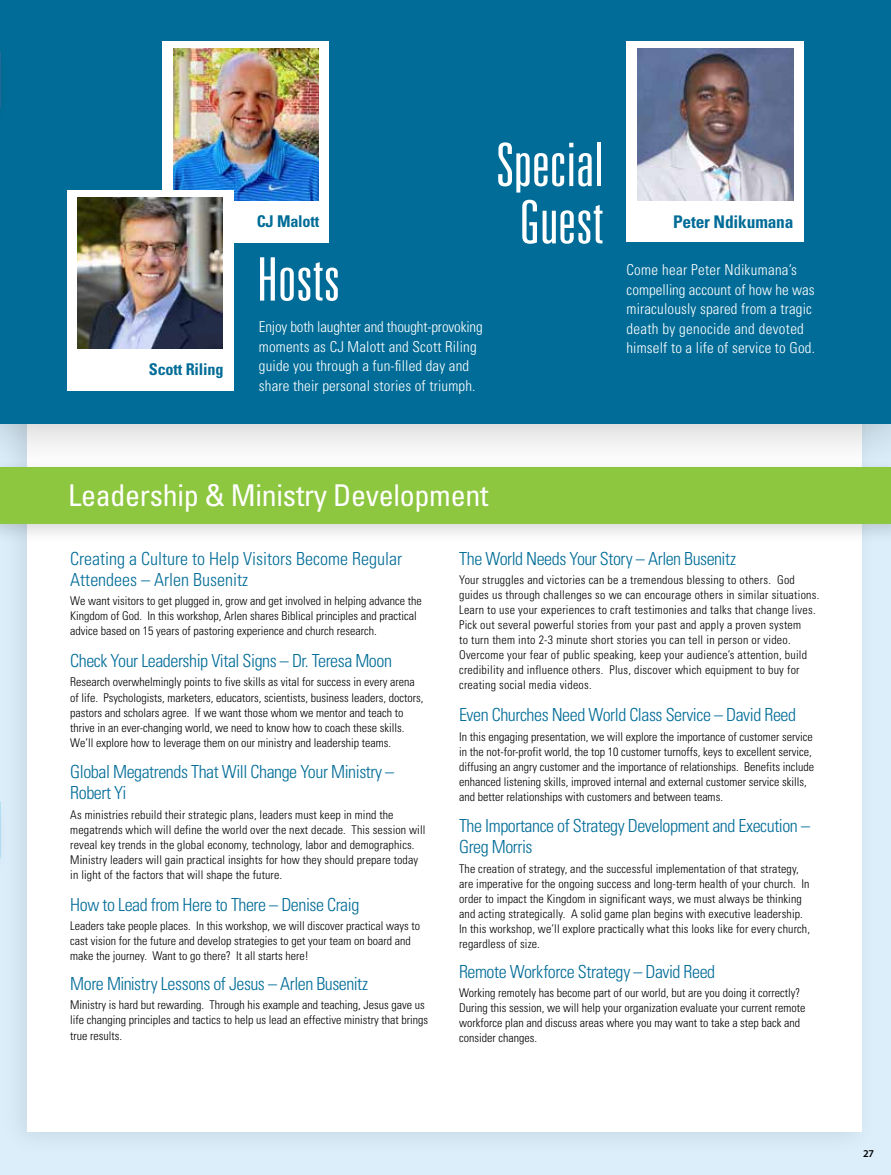
<style>
.page{position:relative;width:891px;height:1175px;background:#fff}
.page>*{position:absolute;margin:0;border:0;box-sizing:border-box;transform-origin:0 0}
.t1{font:300 ultra-condensed 60px/57.3px "Univers LT Std";color:#fff;text-align:center;scale:1.07 1}
.t2{font:condensed 30px "Univers LT Std";letter-spacing:-.01em;color:#fff}
.t3{font:300 condensed 18px/21px "Univers LT Std";letter-spacing:-.025em;color:#006c97}
.t4{font:300 condensed 18px/21px "Univers LT Std";color:#006c97}
.t5{font:700 condensed 17.4px "Univers LT Std";letter-spacing:-.01em;color:#006c97}
.t6{font:700 condensed 16.2px "Univers LT Std";letter-spacing:-.01em;color:#006c97}
.t7{font:300 condensed 15px/19.5px "Univers LT Std";letter-spacing:.01em;color:#fff}
.t8{font:300 condensed 12px/15px "Univers LT Std";color:#000}
.t9{font:300 condensed 12px/15px "Univers LT Std";letter-spacing:.02em;color:#000}
.t10{font:600 10.5px "Myriad Pro";color:#000}
</style>
<div class="page">
<div style="left:0;top:0;width:891px;height:1174px;background:#dbeefa"></div>
<div style="left:27px;top:0;width:835px;height:1131px;background:#fff"></div>
<div style="left:0;top:458px;width:891px;height:87px;background:#000;opacity:.15"></div>
<div style="left:0;top:467px;width:891px;height:56px;background:#8dc63f"></div>
<div style="left:0;top:0;width:891px;height:475px;background:#000;opacity:.22"></div>
<div style="left:0;top:0;width:891px;height:424px;background:#006c97"></div>
<div style="left:162px;top:41px;width:167px;height:201px;background:#fff"></div>
<img style="left:173px;top:48px;width:146px;height:152px">
<div style="left:67px;top:190px;width:166px;height:200px;background:#fff"></div>
<img style="left:78px;top:197px;width:145px;height:152px">
<div style="left:627px;top:41px;width:177px;height:201px;background:#fff"></div>
<img style="left:637px;top:48px;width:156px;height:152px">
<h3 class="t6" style="left:149px;top:359px;width:76px">Scott Riling</h3>
<h3 class="t6" style="left:257px;top:211px;width:64px">CJ Malott</h3>
<h1 class="t1" style="left:496px;top:136px;width:102px">Special<br>Guest</h1>
<h3 class="t5" style="left:673px;top:211px;width:122px">Peter Ndikumana</h3>
<h1 class="t1" style="left:257px;top:250px;width:79px">Hosts</h1>
<p class="t7" style="left:627px;top:260px;width:190px">Come hear Peter Ndikumana’s compelling account of how he was miraculously spared from a tragic death by genocide and devoted himself to a life of service to God.</p>
<p class="t7" style="left:259px;top:317px;width:225px">Enjoy both laughter and thought-provoking moments as CJ Malott and Scott Riling guide you through a fun-filled day and share their personal stories of triumph.</p>
<h2 class="t2" style="left:68px;top:476px;width:422px">Leadership &amp; Ministry Development</h2>
<h3 class="t4" style="left:70px;top:548px;width:333px">Creating a Culture to Help Visitors Become Regular<br>Attendees – Arlen Busenitz</h3>
<p class="t8" style="left:70px;top:593px;width:353px">We want visitors to get plugged in, grow and get involved in helping advance the<br>Kingdom of God. In this workshop, Arlen shares Biblical principles and practical advice based on 15 years of pastoring experience and church research.</p>
<h3 class="t3" style="left:70px;top:650px;width:323px">Check Your Leadership Vital Signs – Dr. Teresa Moon</h3>
<p class="t8" style="left:70px;top:674px;width:355px">Research overwhelmingly points to five skills as vital for success in every arena of life. Psychologists, marketers, educators, scientists, business leaders, doctors, pastors and scholars agree. If we want those whom we mentor and teach to thrive in an ever-changing world, we need to know how to coach these skills.<br>We’ll explore how to leverage them on our ministry and leadership teams.</p>
<h3 class="t3" style="left:70px;top:761px;width:325px">Global Megatrends That Will Change Your Ministry –<br>Robert Yi</h3>
<p class="t8" style="left:70px;top:807px;width:357px">As ministries rebuild their strategic plans, leaders must keep in mind the megatrends which will define the world over the next decade. This session will reveal key trends in the global economy, technology, labor and demographics.<br>Ministry leaders will gain practical insights for how they should prepare today in light of the factors that will shape the future.</p>
<h3 class="t3" style="left:70px;top:893px;width:291px">How to Lead from Here to There – Denise Craig</h3>
<p class="t8" style="left:70px;top:918px;width:351px">Leaders take people places. In this workshop, we will discover practical ways to cast vision for the future and develop strategies to get your team on board and make the journey. Want to go there? It all starts here!</p>
<h3 class="t3" style="left:70px;top:973px;width:299px">More Ministry Lessons of Jesus – Arlen Busenitz</h3>
<p class="t8" style="left:70px;top:997px;width:359px">Ministry is hard but rewarding. Through his example and teaching, Jesus gave us life changing principles and tactics to help us lead an effective ministry that brings true results.</p>
<h3 class="t3" style="left:459px;top:548px;width:278px">The World Needs Your Story – Arlen Busenitz</h3>
<p class="t9" style="left:459px;top:572px;width:362px">Your struggles and victories can be a tremendous blessing to others. God guides us through challenges so we can encourage others in similar situations.<br>Learn to use your experiences to craft testimonies and talks that change lives.<br>Pick out several powerful stories from your past and apply a proven system<br>to turn them into 2-3 minute short stories you can tell in person or video.<br>Overcome your fear of public speaking, keep your audience’s attention, build credibility and influence others. Plus, discover which equipment to buy for creating social media videos.</p>
<h3 class="t3" style="left:459px;top:704px;width:338px">Even Churches Need World Class Service – David Reed</h3>
<p class="t8" style="left:459px;top:728px;width:357px">In this engaging presentation, we will explore the importance of customer service in the not-for-profit world, the top 10 customer turnoffs, keys to excellent service, diffusing an angry customer and the importance of relationships. Benefits include enhanced listening skills, improved internal and external customer service skills, and better relationships with customers and between teams.</p>
<h3 class="t3" style="left:459px;top:815px;width:352px">The Importance of Strategy Development and Execution –<br>Greg Morris</h3>
<p class="t8" style="left:459px;top:861px;width:352px">The creation of strategy, and the successful implementation of that strategy, are imperative for the ongoing success and long-term health of your church. In order to impact the Kingdom in significant ways, we must always be thinking and acting strategically. A solid game plan begins with executive leadership.<br>In this workshop, we’ll explore practically what this looks like for every church, regardless of size.</p>
<h3 class="t3" style="left:459px;top:961px;width:258px">Remote Workforce Strategy – David Reed</h3>
<p class="t8" style="left:459px;top:985px;width:348px">Working remotely has become part of our world, but are you doing it correctly?<br>During this session, we will help your organization evaluate your current remote workforce plan and discuss areas where you may want to take a step back and consider changes.</p>
<p class="t10" style="left:863px;top:1147px;width:13px">27</p>
</div>
